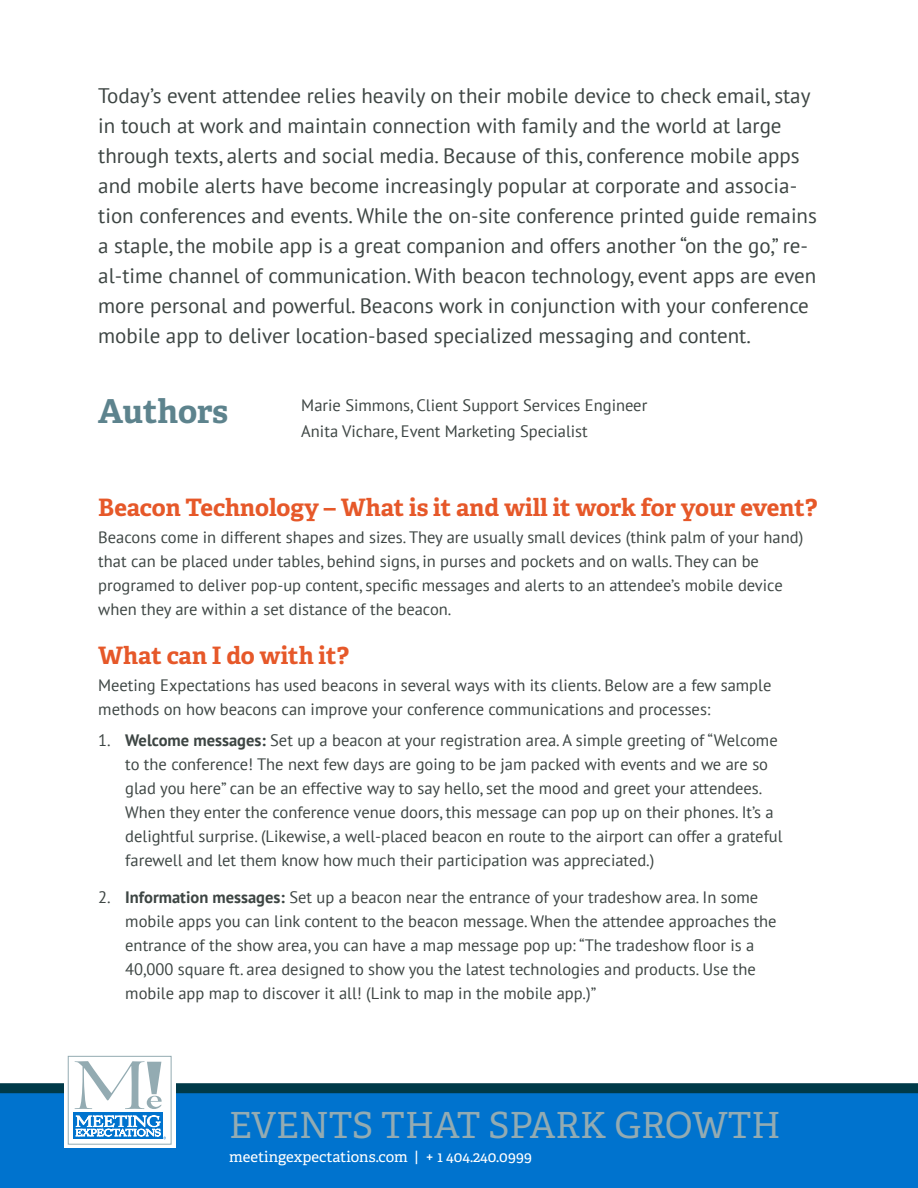
<style>
.page{position:relative;width:918px;height:1188px;background:#fff}
.page>*{position:absolute;margin:0;border:0;box-sizing:border-box;transform-origin:0 0}
.t1{font:36px "Adelle";color:#93abb2}
.Category{font:700 33px "Adelle";color:#5d838d}
.Subhead{font:700 24px "Adelle";color:#e65829}
.The_Event_-_Body{font:21px/30px "PT Sans";color:#3d4543}
.Number_Bullet{font:16.5px/24px "PT Sans";color:#3d4543}
.Body{font:16.5px/24px "PT Sans";color:#3d4543}
.t2{font:15px "Adelle";color:#fff}
.s1{font-weight:700}
</style>
<div class="page">
<div style="left:0;top:1093px;width:918px;height:95px;background:#0073ce"></div>
<div style="left:0;top:1083px;width:918px;height:10px;background:#003a49"></div>
<div style="left:64px;top:1053px;width:111px;height:95px;background:linear-gradient(to right,#f6f8f8,#f6f8f8)"></div>
<div style="left:68px;top:1056px;width:104px;height:89px;background:#fff;border:1px solid #93abb2"></div>
<svg style="left:75px;top:1061px;width:87px;height:48px"></svg>
<div style="left:73px;top:1112px;width:90px;height:27px;background:#0073ce"></div>
<svg style="left:76px;top:1115px;width:90px;height:24px"></svg>
<p class="The_Event_-_Body" style="left:98px;top:80px;width:720px">Today’s event attendee relies heavily on their mobile device to check email, stay in touch at work and maintain connection with family and the world at large through texts, alerts and social media. Because of this, conference mobile apps and mobile alerts have become increasingly popular at corporate and associa&shy;tion conferences and events. While the on-site conference printed guide remains a staple, the mobile app is a great companion and offers another “on the go,” re&shy;al-time channel of communication. With beacon technology, event apps are even more personal and powerful. Beacons work in conjunction with your conference mobile app to deliver location-based specialized messaging and content.</p>
<p class="Category" style="left:98px;top:390px;width:132px">Authors</p>
<p class="Number_Bullet" style="left:301px;top:392px;width:348px">Marie Simmons, Client Support Services Engineer</p>
<p class="Number_Bullet" style="left:301px;top:419px;width:288px">Anita Vichare, Event Marketing Specialist</p>
<p class="Subhead" style="left:98px;top:492px;width:721px">Beacon Technology – What is it and will it work for your event?</p>
<p class="Body" style="left:98px;top:525px;width:707px">Beacons come in different shapes and sizes. They are usually small devices (think palm of your hand) that can be placed under tables, behind signs, in purses and pockets and on walls. They can be programed to deliver pop-up content, specific messages and alerts to an attendee’s mobile device when they are within a set distance of the beacon.</p>
<p class="Subhead" style="left:98px;top:640px;width:252px">What can I do with it?</p>
<p class="Body" style="left:98px;top:673px;width:675px">Meeting Expectations has used beacons in several ways with its clients. Below are a few sample methods on how beacons can improve your conference communications and processes:</p>
<p class="Number_Bullet" style="left:125px;top:727px;width:659px;text-indent:-27px">1. <span class="s1">Welcome messages:</span> Set up a beacon at your registration area. A simple greeting of “Welcome to the conference! The next few days are going to be jam packed with events and we are so glad you here” can be an effective way to say hello, set the mood and greet your attendees.<br>When they enter the conference venue doors, this message can pop up on their phones. It’s a delightful surprise. (Likewise, a well-placed beacon en route to the airport can offer a grateful farewell and let them know how much their participation was appreciated.)</p>
<p class="Number_Bullet" style="left:125px;top:885px;width:653px;text-indent:-27px">2. <span class="s1">Information messages:</span> Set up a beacon near the entrance of your tradeshow area. In some mobile apps you can link content to the beacon message. When the attendee approaches the entrance of the show area, you can have a map message pop up: “The tradeshow floor is a 40,000 square ft. area designed to show you the latest technologies and products. Use the mobile app map to discover it all! (Link to map in the mobile app.)”</p>
<p class="t1" style="left:229px;top:1103px;width:553px">EVENTS THAT SPARK GROWTH</p>
<p class="t2" style="left:229px;top:1147px;width:304px">meetingexpectations.com | + 1 404.240.0999</p>
</div>
